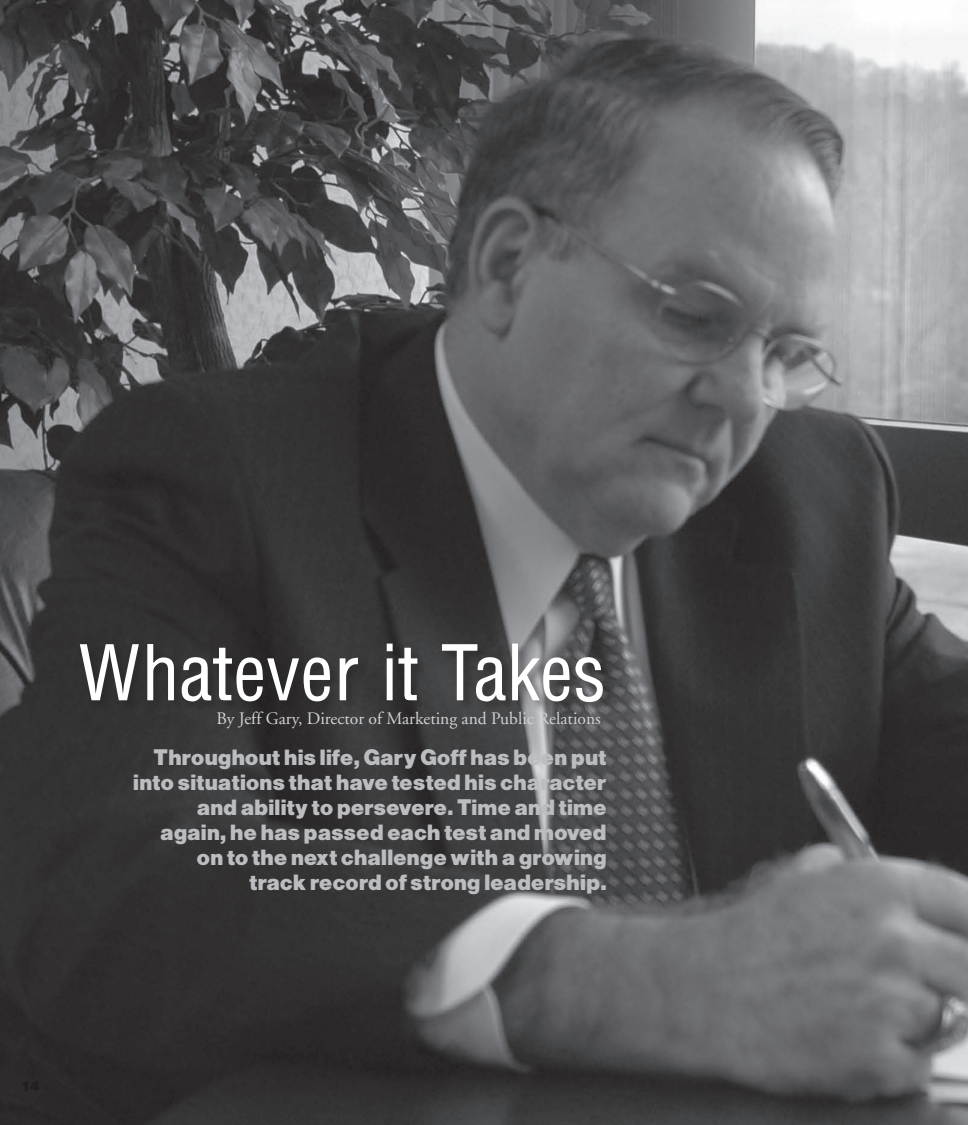
<style>
.page{position:relative;width:968px;height:1125px;background:#fff}
.page>*{position:absolute;margin:0;border:0;box-sizing:border-box;transform-origin:0 0}
.t1{font:75px "Arena Condensed";color:#fff}
.t2{font:22.5px/25px "Alpist";color:#bcbdc0;text-align:right}
.t3{font:17.5px "Adobe Garamond";color:#d1d2d4}
.s1{font-size:23.75px}
</style>
<div class="page">
<img style="left:0;top:0;width:968px;height:1125px">
<div style="left:78px;top:641px;width:538px;height:75px;background:#231f20;opacity:.5"></div>
<h1 class="t1" style="left:79px;top:636px;width:528px">Whatever it Takes</h1>
<p class="t3" style="left:216px;top:709px;width:386px">By Jeff Gary, Director of Marketing and Public Relations</p>
<p class="t2" style="left:133px;top:745px;width:475px">Throughout his life, Gary Goff has been put into situations that have tested his character and ability to persevere. Time and time again, he has passed each test and moved on to the next challenge with a growing<br>track record of strong leadership<span class="s1">.</span></p>
</div>
